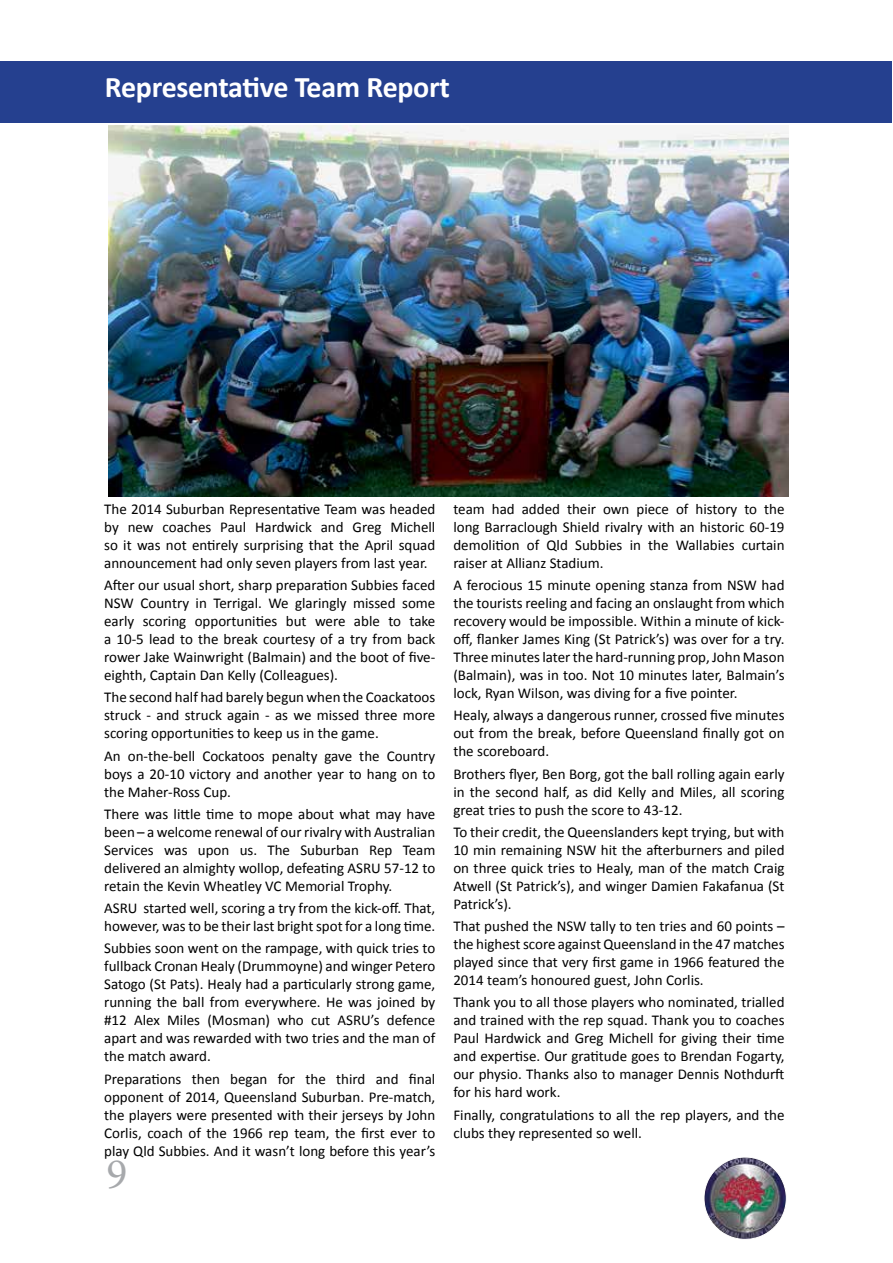
<style>
.page{position:relative;width:893px;height:1263px;background:#fff}
.page>*{position:absolute;margin:0;border:0;box-sizing:border-box;transform-origin:0 0}
.t1{font:43.5px "Minion Pro";color:#a7a9ac}
.t2{font:700 30px "Calibri";letter-spacing:-.01em;color:#fff}
.t3{font:15px/18px "Calibri";color:#000;text-align:justify}
</style>
<div class="page">
<img style="left:704px;top:1157px;width:82px;height:82px;border-radius:41px">
<div style="left:704px;top:1157px;width:83px;height:83px;border:1px solid #fff;border-radius:50%"></div>
<div style="left:0;top:62px;width:891px;height:61px;background:#25408f"></div>
<img style="left:108px;top:125px;width:680px;height:372px">
<h2 class="t2" style="left:105px;top:65px;width:346px">Representative Team Report</h2>
<p class="t3" style="left:104px;top:499px;width:333px">The 2014 Suburban Representative Team was headed by new coaches Paul Hardwick and Greg Michell so it was not entirely surprising that the April squad announcement had only seven players from last year.</p>
<p class="t3" style="left:104px;top:576px;width:333px">After our usual short, sharp preparation Subbies faced NSW Country in Terrigal. We glaringly missed some early scoring opportunities but were able to take a 10-5 lead to the break courtesy of a try from back rower Jake Wainwright (Balmain) and the boot of five&shy;eighth, Captain Dan Kelly (Colleagues).</p>
<p class="t3" style="left:104px;top:688px;width:333px">The second half had barely begun when the Coackatoos struck - and struck again - as we missed three more scoring opportunities to keep us in the game.</p>
<p class="t3" style="left:104px;top:746px;width:333px">An on-the-bell Cockatoos penalty gave the Country boys a 20-10 victory and another year to hang on to the Maher-Ross Cup.</p>
<p class="t3" style="left:104px;top:804px;width:333px">There was little time to mope about what may have been – a welcome renewal of our rivalry with Australian Services was upon us. The Suburban Rep Team delivered an almighty wollop, defeating ASRU 57-12 to retain the Kevin Wheatley VC Memorial Trophy.</p>
<p class="t3" style="left:104px;top:899px;width:333px">ASRU started well, scoring a try from the kick-off. That, however, was to be their last bright spot for a long time.</p>
<p class="t3" style="left:104px;top:939px;width:333px">Subbies soon went on the rampage, with quick tries to fullback Cronan Healy (Drummoyne) and winger Petero Satogo (St Pats). Healy had a particularly strong game, running the ball from everywhere. He was joined by #12 Alex Miles (Mosman) who cut ASRU’s defence apart and was rewarded with two tries and the man of the match award.</p>
<p class="t3" style="left:104px;top:1069px;width:333px">Preparations then began for the third and final opponent of 2014, Queensland Suburban. Pre-match, the players were presented with their jerseys by John Corlis, coach of the 1966 rep team, the first ever to play Qld Subbies. And it wasn’t long before this year’s</p>
<h1 class="t1" style="left:107px;top:1145px;width:22px">9</h1>
<p class="t3" style="left:453px;top:499px;width:333px">team had added their own piece of history to the long Barraclough Shield rivalry with an historic 60-19 demolition of Qld Subbies in the Wallabies curtain raiser at Allianz Stadium.</p>
<p class="t3" style="left:453px;top:576px;width:333px">A ferocious 15 minute opening stanza from NSW had the tourists reeling and facing an onslaught from which recovery would be impossible. Within a minute of kick&shy;off, flanker James King (St Patrick’s) was over for a try.<br>Three minutes later the hard-running prop, John Mason (Balmain), was in too. Not 10 minutes later, Balmain’s lock, Ryan Wilson, was diving for a five pointer.</p>
<p class="t3" style="left:453px;top:706px;width:333px">Healy, always a dangerous runner, crossed five minutes out from the break, before Queensland finally got on the scoreboard.</p>
<p class="t3" style="left:453px;top:764px;width:333px">Brothers flyer, Ben Borg, got the ball rolling again early in the second half, as did Kelly and Miles, all scoring great tries to push the score to 43-12.</p>
<p class="t3" style="left:453px;top:822px;width:333px">To their credit, the Queenslanders kept trying, but with 10 min remaining NSW hit the afterburners and piled on three quick tries to Healy, man of the match Craig Atwell (St Patrick’s), and winger Damien Fakafanua (St Patrick’s).</p>
<p class="t3" style="left:453px;top:917px;width:333px">That pushed the NSW tally to ten tries and 60 points – the highest score against Queensland in the 47 matches played since that very first game in 1966 featured the 2014 team’s honoured guest, John Corlis.</p>
<p class="t3" style="left:453px;top:993px;width:333px">Thank you to all those players who nominated, trialled and trained with the rep squad. Thank you to coaches Paul Hardwick and Greg Michell for giving their time and expertise. Our gratitude goes to Brendan Fogarty, our physio. Thanks also to manager Dennis Nothdurft for his hard work.</p>
<p class="t3" style="left:453px;top:1105px;width:333px">Finally, congratulations to all the rep players, and the clubs they represented so well.</p>
</div>
